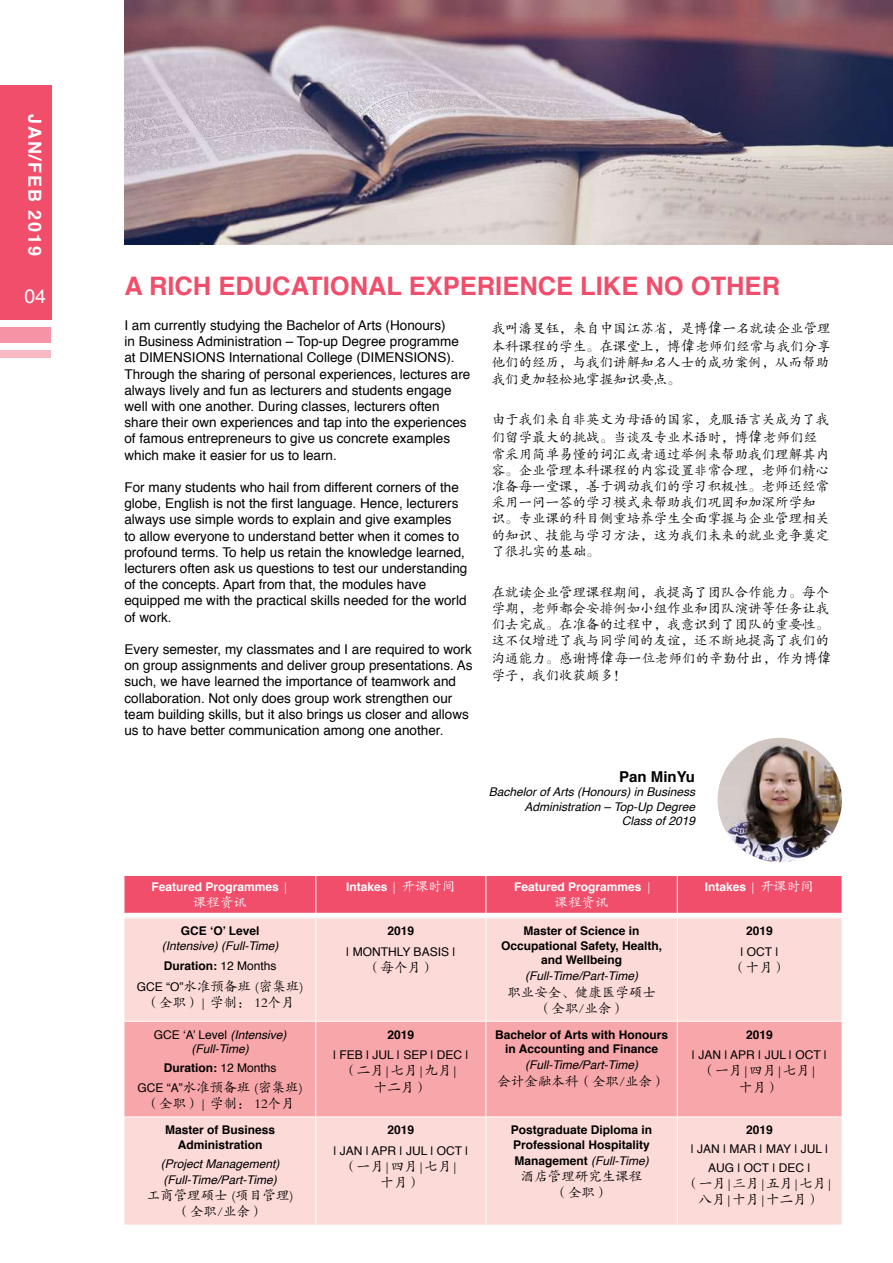
<style>
.page{position:relative;width:893px;height:1263px;background:#fff}
.page>*{position:absolute;margin:0;border:0;box-sizing:border-box;transform-origin:0 0}
.t1{font:700 25.5px "Helvetica";color:#f04e6b}
.t2{font:19.5px "Helvetica";color:#fff}
.t3{font:700 18px "Helvetica";letter-spacing:.1em;color:#fff}
.t4{font:700 15px "Helvetica";color:#000}
.t5{font:13.5px/16.2px "Helvetica";color:#000}
.t6{font:13.5px/16.2px "FZKTJW GB1 0";color:#000;text-align:center}
.t7{font:13.5px "FZKTJW GB1 0";color:#fff}
.t8{font:italic 12px/14.4px "Helvetica";color:#000}
.t9{font:700 12px/14.4px "Helvetica";color:#000;text-align:center}
.t10{font:12px/18.6px "Helvetica";color:#000;text-align:center}
.t11{font:700 12px "Helvetica";color:#fff}
.s1{font-family:"DF Kai Shu SB Estd BF"}
.s2{font-family:"DF Kai Shu SB Estd BF";font-size:15px}
.s3{font-family:"FZKTJW GB1 0";font-weight:400;font-size:13.5px}
.s4{font-weight:700;font-style:normal}
.s5{font-style:normal}
.s6{font-family:"Helvetica";font-size:12px}
.s7{font-weight:400}
</style>
<div class="page">
<div style="left:124px;top:918px;width:718px;height:306px;background:#fcdad7"></div>
<div style="left:124px;top:1022px;width:718px;height:94px;background:#f7a6a9"></div>
<hr style="left:315px;top:918px;width:1px;height:103px;background:#fff">
<hr style="left:486px;top:918px;width:1px;height:103px;background:#fff">
<hr style="left:677px;top:918px;width:1px;height:103px;background:#fff">
<hr style="left:124px;top:1021px;width:192px;height:1px;background:#fff">
<hr style="left:316px;top:1021px;width:170px;height:1px;background:#fff">
<hr style="left:315px;top:1021px;width:1px;height:95px;background:#fff">
<hr style="left:486px;top:1021px;width:191px;height:1px;background:#fff">
<hr style="left:486px;top:1021px;width:1px;height:95px;background:#fff">
<hr style="left:677px;top:1021px;width:165px;height:1px;background:#fff">
<hr style="left:677px;top:1021px;width:1px;height:95px;background:#fff">
<hr style="left:124px;top:1116px;width:192px;height:1px;background:#fff">
<hr style="left:316px;top:1116px;width:170px;height:1px;background:#fff">
<hr style="left:315px;top:1117px;width:1px;height:107px;background:#fff">
<hr style="left:486px;top:1116px;width:191px;height:1px;background:#fff">
<hr style="left:486px;top:1117px;width:1px;height:107px;background:#fff">
<hr style="left:677px;top:1116px;width:165px;height:1px;background:#fff">
<hr style="left:677px;top:1117px;width:1px;height:107px;background:#fff">
<div style="left:124px;top:876px;width:718px;height:38px;background:#f04e6b"></div>
<div style="left:0;top:85px;width:51px;height:235px;background:#f04e6b"></div>
<div style="left:0;top:327px;width:51px;height:16px;background:#f694a6"></div>
<div style="left:0;top:350px;width:51px;height:7px;background:#f9b8c4"></div>
<img style="left:717px;top:738px;width:125px;height:124px;border-radius:62px">
<img style="left:124px;top:0;width:769px;height:244px">
<h3 class="t3" style="left:49px;top:114px;width:143px;rotate:90deg">JAN/FEB 2019</h3>
<h2 class="t2" style="left:24px;top:281px;width:23px">04</h2>
<h1 class="t1" style="left:124px;top:266px;width:657px">A RICH EDUCATIONAL EXPERIENCE LIKE NO OTHER</h1>
<p class="t5" style="left:124px;top:317px;width:347px">I am currently studying the Bachelor of Arts (Honours)<br>in Business Administration – Top-up Degree programme at DIMENSIONS International College (DIMENSIONS).<br>Through the sharing of personal experiences, lectures are always lively and fun as lecturers and students engage well with one another. During classes, lecturers often share their own experiences and tap into the experiences of famous entrepreneurs to give us concrete examples which make it easier for us to learn.</p>
<p class="t5" style="left:124px;top:479px;width:344px">For many students who hail from different corners of the globe, English is not the first language. Hence, lecturers always use simple words to explain and give examples<br>to allow everyone to understand better when it comes to profound terms. To help us retain the knowledge learned, lecturers often ask us questions to test our understanding of the concepts. Apart from that, the modules have equipped me with the practical skills needed for the world of work.</p>
<p class="t5" style="left:124px;top:641px;width:350px">Every semester, my classmates and I are required to work on group assignments and deliver group presentations. As such, we have learned the importance of teamwork and collaboration. Not only does group work strengthen our team building skills, but it also brings us closer and allows us to have better communication among one another.</p>
<p class="t6" style="left:492px;top:320px;width:341px;line-height:18px;text-align:left">我叫潘<span class="s1">旻</span>钰，来自中国江苏省，是博<span class="s2">偉</span>一名就读企业管理本科课程的学生。在课堂上，博<span class="s2">偉</span>老师们经常与我们分享</p>
<p class="t6" style="left:492px;top:355px;width:339px;text-align:left">他们的经历，与我们讲解知名人士的成功案例，从而帮助我们更加轻松地掌握知识要点。</p>
<p class="t6" style="left:492px;top:411px;width:339px;line-height:18px;text-align:left">由于我们来自非英文为母语的国家，克服语言关成为了我们留学最大的挑战。当谈及专业术语时，博<span class="s2">偉</span>老师们经</p>
<p class="t6" style="left:492px;top:446px;width:339px;text-align:left">常采用简单易懂的词汇或者通过举例来帮助我们理解其内容。企业管理本科课程的内容设置非常合理，老师们精心准备每一堂课，善于调动我们的学习积极性。老师还经常采用一问一答的学习模式来帮助我们巩固和加深所学知识。专业课的科目侧重培养学生全面掌握与企业管理相关的知识、技能与学习方法，这为我们未来的就业竞争奠定了很扎实的基础。</p>
<p class="t6" style="left:492px;top:584px;width:339px;text-align:justify">在就读企业管理课程期间，我提高了团队合作能力。每个学期，老师都会安排例如小组作业和团队演讲等任务让我们去完成。在准备的过程中，我意识到了团队的重要性。这不仅增进了我与同学间的友谊，还不断地提高了我们的</p>
<p class="t6" style="left:492px;top:651px;width:342px;text-align:left">沟通能力。感谢博<span class="s2">偉</span>每一位老师们的辛勤付出，作为博<span class="s2">偉</span>学子，我们收获颇多！</p>
<p class="t4" style="left:619px;top:764px;width:77px">Pan MinYu</p>
<p class="t8" style="left:489px;top:785px;width:208px;text-align:right">Bachelor of Arts (Honours) in Business<br>Administration – Top-Up Degree<br>Class of 2019</p>
<p class="t11" style="left:151px;top:877px;width:139px">Featured Programmes <span class="s3">|</span></p>
<p class="t7" style="left:193px;top:896px;width:55px">课程资讯</p>
<p class="t9" style="left:181px;top:924px;width:80px">GCE ‘O’ Level</p>
<p class="t8" style="left:162px;top:935px;width:118px;line-height:20.4px">(Intensive) (Full-Time)<br><span class="s4">Duration:</span> <span class="s5">12 Months</span></p>
<p class="t6" style="left:137px;top:978px;width:168px"><span class="s6">GCE “O”</span>水准预备班 (密集班)（全职）| 学制： 12个月</p>
<p class="t8" style="left:154px;top:1027px;width:134px;text-align:center"><span class="s5">GCE ‘A’ Level</span> (Intensive) (Full-Time)</p>
<p class="t9" style="left:164px;top:1060px;width:114px">Duration: <span class="s7">12 Months</span></p>
<p class="t6" style="left:138px;top:1080px;width:167px"><span class="s6">GCE “A”</span>水准预备班 (密集班)（全职）| 学制： 12个月</p>
<p class="t9" style="left:165px;top:1123px;width:112px">Master of Business<br>Administration</p>
<p class="t8" style="left:161px;top:1155px;width:120px;line-height:16.2px">(Project Management) (Full-Time/Part-Time)</p>
<p class="t6" style="left:147px;top:1187px;width:148px">工商管理硕士 (项目管理)（全职/业余）</p>
<p class="t11" style="left:346px;top:877px;width:111px">Intakes <span class="s3">| 开课时间</span></p>
<p class="t11" style="left:514px;top:877px;width:139px">Featured Programmes <span class="s3">|</span></p>
<p class="t7" style="left:555px;top:896px;width:55px">课程资讯</p>
<p class="t9" style="left:387px;top:924px;width:28px">2019</p>
<p class="t10" style="left:346px;top:942px;width:111px">| MONTHLY BASIS |</p>
<p class="t6" style="left:367px;top:959px;width:69px">（每个月）</p>
<p class="t9" style="left:387px;top:1027px;width:28px">2019</p>
<p class="t10" style="left:333px;top:1046px;width:137px">| FEB | JUL | SEP | DEC |</p>
<p class="t6" style="left:343px;top:1063px;width:117px">（二月|七月|九月|十二月）</p>
<p class="t9" style="left:387px;top:1123px;width:28px">2019</p>
<p class="t10" style="left:333px;top:1142px;width:136px">| JAN | APR | JUL | OCT |</p>
<p class="t6" style="left:343px;top:1159px;width:117px">（一月|四月|七月|十月）</p>
<p class="t9" style="left:501px;top:924px;width:163px">Master of Science in<br>Occupational Safety, Health, and Wellbeing</p>
<p class="t8" style="left:525px;top:969px;width:115px">(Full-Time/Part-Time)</p>
<p class="t6" style="left:507px;top:984px;width:150px">职业安全、健康医学硕士（全职/业余）</p>
<p class="t9" style="left:495px;top:1027px;width:174px">Bachelor of Arts with Honours in Accounting and Finance</p>
<p class="t8" style="left:525px;top:1058px;width:115px">(Full-Time/Part-Time)</p>
<p class="t6" style="left:497px;top:1073px;width:170px">会计金融本科（全职/业余）</p>
<p class="t9" style="left:511px;top:1123px;width:143px;text-align:left">Postgraduate Diploma in<br>Professional Hospitality</p>
<p class="t8" style="left:514px;top:1154px;width:136px"><span class="s4">Management</span> (Full-Time)</p>
<p class="t6" style="left:521px;top:1169px;width:123px">酒店管理研究生课程（全职）</p>
<p class="t11" style="left:705px;top:877px;width:111px">Intakes <span class="s3">| 开课时间</span></p>
<p class="t9" style="left:746px;top:924px;width:28px">2019</p>
<p class="t10" style="left:740px;top:942px;width:40px">| OCT |</p>
<p class="t6" style="left:732px;top:959px;width:55px">（十月）</p>
<p class="t9" style="left:746px;top:1027px;width:28px">2019</p>
<p class="t10" style="left:692px;top:1046px;width:136px">| JAN | APR | JUL | OCT |</p>
<p class="t6" style="left:702px;top:1063px;width:117px">（一月|四月|七月|十月）</p>
<p class="t9" style="left:746px;top:1123px;width:28px">2019</p>
<p class="t10" style="left:691px;top:1140px;width:139px">| JAN | MAR | MAY | JUL |<br>AUG | OCT | DEC |</p>
<p class="t6" style="left:686px;top:1175px;width:149px">（一月|三月|五月|七月|八月|十月|十二月）</p>
</div>
